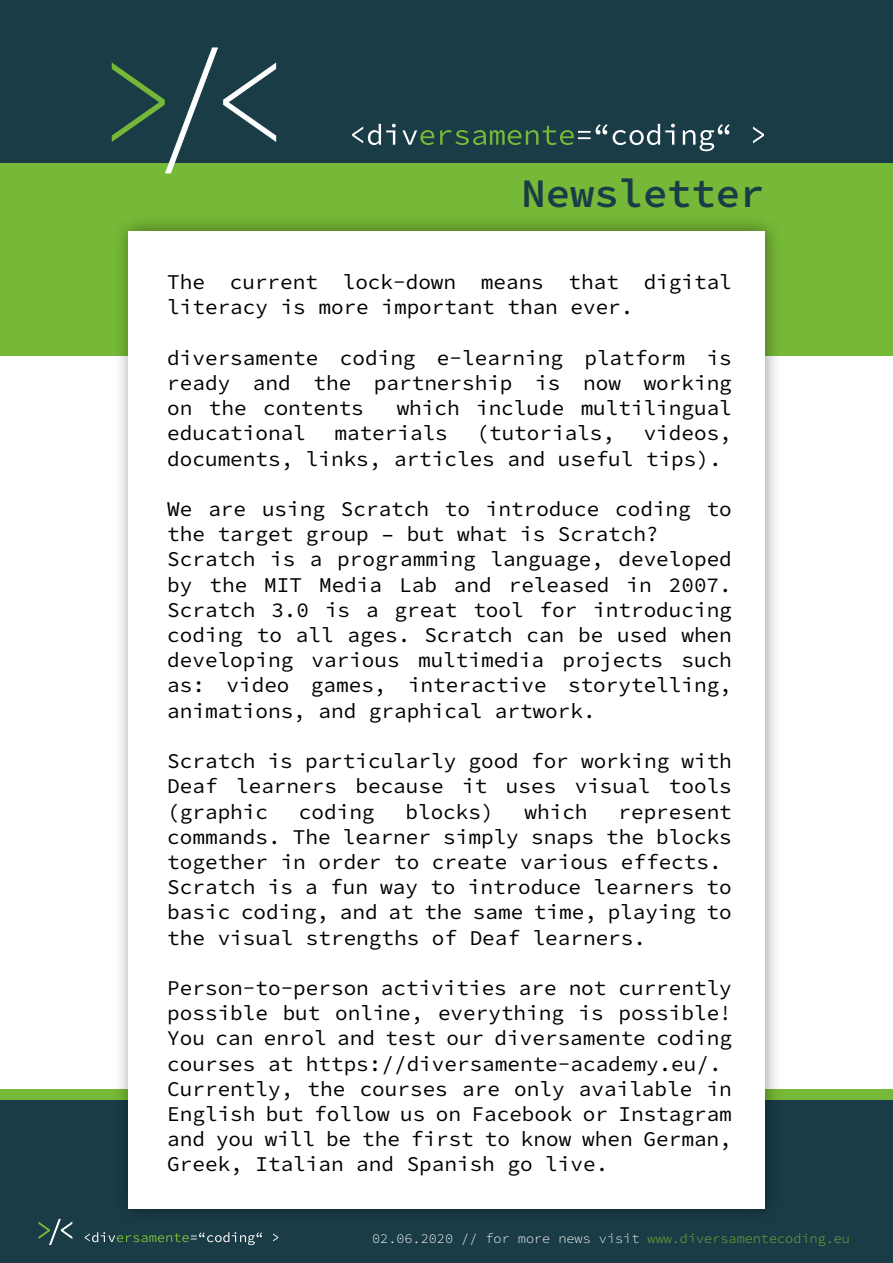
<style>
.page{position:relative;width:893px;height:1263px;background:#fff}
.page>*{position:absolute;margin:0;border:0;box-sizing:border-box;transform-origin:0 0}
.t1{font:600 40.5px "Source Code Pro";color:#1a3c47}
.t2{font:21px/25.2px "Source Code Pro";color:#000}
.t3{font:300 13.5px "Source Code Pro";color:#fff}
.s1{color:#76b837}
</style>
<div class="page">
<div style="left:0;top:1089px;width:893px;height:12px;background:#76b837"></div>
<div style="left:0;top:1101px;width:893px;height:162px;background:#1a3c47"></div>
<div style="left:0;top:141px;width:893px;height:214px;background:#76b837"></div>
<div style="left:0;top:0;width:893px;height:162px;background:#1a3c47"></div>
<div style="left:113px;top:214px;width:670px;height:1011px;background:#000;opacity:.41"></div>
<div style="left:128px;top:231px;width:636px;height:978px;background:#fff"></div>
<svg style="left:111px;top:47px;width:165px;height:126px"></svg>
<svg style="left:352px;top:124px;width:44px;height:21px"></svg>
<svg style="left:402px;top:130px;width:32px;height:15px"></svg>
<svg style="left:440px;top:124px;width:167px;height:21px"></svg>
<svg style="left:613px;top:124px;width:62px;height:21px"></svg>
<svg style="left:683px;top:124px;width:47px;height:27px"></svg>
<svg style="left:753px;top:127px;width:11px;height:16px"></svg>
<svg style="left:39px;top:1219px;width:33px;height:25px"></svg>
<svg style="left:85px;top:1232px;width:177px;height:13px"></svg>
<svg style="left:273px;top:1233px;width:5px;height:8px"></svg>
<h1 class="t1" style="left:521px;top:164px;width:244px">Newsletter</h1>
<p class="t2" style="left:167px;top:270px;width:566px">The current lock-down means that digital literacy is more important than ever.</p>
<p class="t2" style="left:167px;top:345px;width:566px;text-align:justify">diversamente coding e-learning platform is ready and the partnership is now working on the contents</p>
<p class="t2" style="left:397px;top:396px;width:337px">which include multilingual</p>
<p class="t2" style="left:167px;top:421px;width:140px">educational</p>
<p class="t2" style="left:334px;top:421px;width:115px">materials</p>
<p class="t2" style="left:476px;top:421px;width:140px">(tutorials,</p>
<p class="t2" style="left:167px;top:421px;width:566px;text-indent:476px">videos, documents, links, articles and useful tips).</p>
<p class="t2" style="left:167px;top:496px;width:566px">We are using Scratch to introduce coding to the target group – but what is Scratch?<br>Scratch is a programming language, developed by the MIT Media Lab and released in 2007.<br>Scratch 3.0 is a great tool for introducing coding to all ages. Scratch can be used when developing various multimedia projects such as: video games, interactive storytelling, animations, and graphical artwork.</p>
<p class="t2" style="left:167px;top:748px;width:566px;text-align:justify">Scratch is particularly good for working with Deaf learners because it uses visual tools (graphic</p>
<p class="t2" style="left:299px;top:799px;width:77px">coding</p>
<p class="t2" style="left:405px;top:799px;width:90px">blocks)</p>
<p class="t2" style="left:525px;top:799px;width:65px">which</p>
<p class="t2" style="left:167px;top:799px;width:566px;text-indent:451px">represent commands. The learner simply snaps the blocks together in order to create various effects.<br>Scratch is a fun way to introduce learners to basic coding, and at the same time, playing to the visual strengths of Deaf learners.</p>
<p class="t2" style="left:167px;top:975px;width:566px">Person-to-person activities are not currently possible but online, everything is possible!<br>You can enrol and test our diversamente coding courses at https://diversamente-academy.eu/.<br>Currently, the courses are only available in English but follow us on Facebook or Instagram and you will be the first to know when German, Greek, Italian and Spanish go live.</p>
<p class="t3" style="left:372px;top:1228px;width:479px">02.06.2020 // for more news visit <span class="s1">www.diversamentecoding.eu</span></p>
</div>
